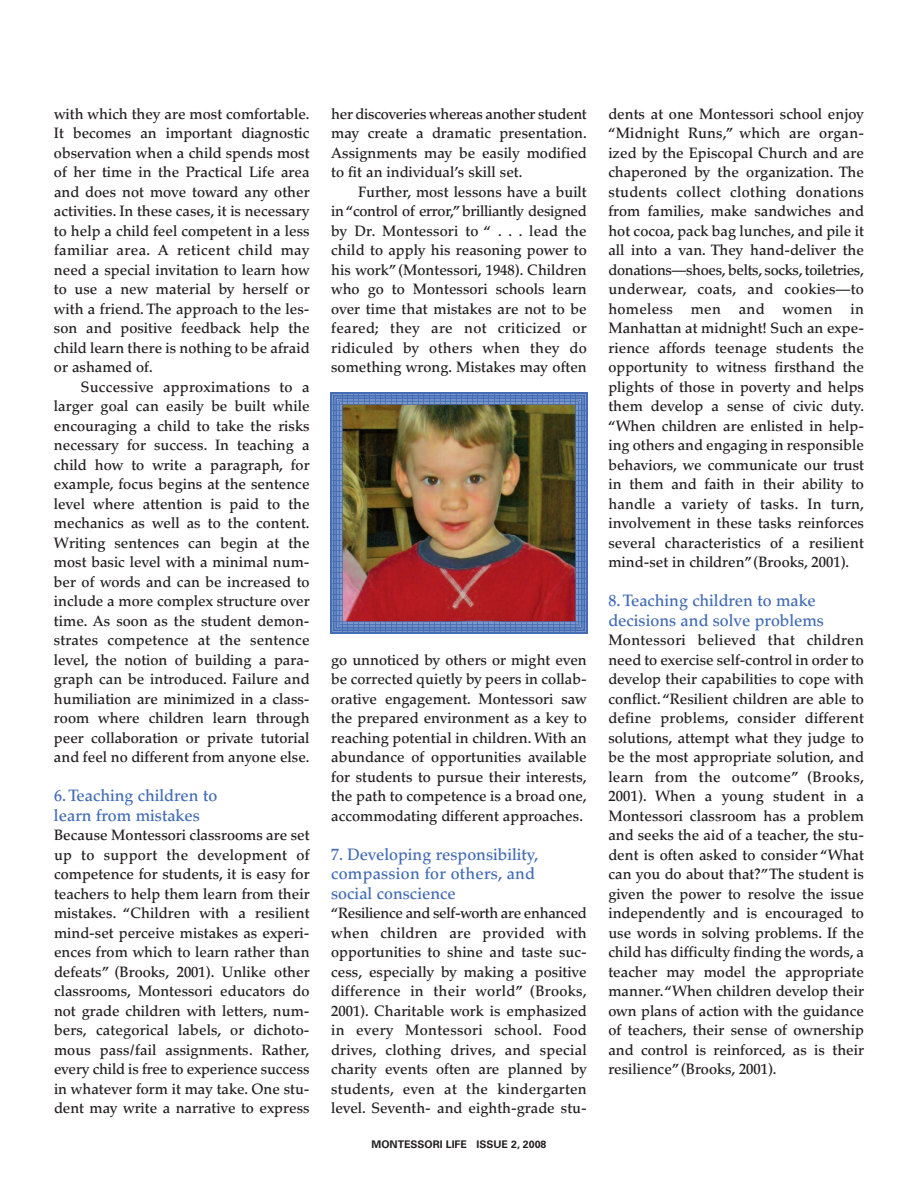
<style>
.page{position:relative;width:918px;height:1188px;background:#fff}
.page>*{position:absolute;margin:0;border:0;box-sizing:border-box;transform-origin:0 0}
.t1{font:500 16.5px/19.5px "Palatino";color:#436cb5}
.t2{font:500 15px/19.5px "Palatino";color:#231f20;text-align:justify}
.t3{font:700 10.5px "Univers";color:#231f20}
</style>
<div class="page">
<img style="left:331px;top:393px;width:256px;height:240px">
<p class="t2" style="left:54px;top:106px;width:257px">with which they are most comfortable.<br>It becomes an important diagnostic observation when a child spends most of her time in the Practical Life area and does not move toward any other activities. In these cases, it is necessary to help a child feel competent in a less familiar area. A reticent child may need a special invitation to learn how to use a new material by herself or with a friend. The approach to the les&shy;son and positive feedback help the child learn there is nothing to be afraid or ashamed of.</p>
<p class="t2" style="left:54px;top:379px;width:257px;text-indent:27px">Successive approximations to a larger goal can easily be built while encouraging a child to take the risks necessary for success. In teaching a child how to write a paragraph, for example, focus begins at the sentence level where attention is paid to the mechanics as well as to the content.<br>Writing sentences can begin at the most basic level with a minimal num&shy;ber of words and can be increased to include a more complex structure over time. As soon as the student demon&shy;strates competence at the sentence level, the notion of building a para&shy;graph can be introduced. Failure and humiliation are minimized in a class&shy;room where children learn through peer collaboration or private tutorial and feel no different from anyone else.</p>
<p class="t1" style="left:54px;top:788px;width:165px">6.Teaching children to learn from mistakes</p>
<p class="t2" style="left:54px;top:827px;width:257px">Because Montessori classrooms are set up to support the development of competence for students, it is easy for teachers to help them learn from their mistakes. “Children with a resilient mind-set perceive mistakes as experi&shy;ences from which to learn rather than defeats” (Brooks, 2001). Unlike other classrooms, Montessori educators do not grade children with letters, num&shy;bers, categorical labels, or dichoto&shy;mous pass/fail assignments. Rather, every child is free to experience success in whatever form it may take. One stu&shy;dent may write a narrative to express</p>
<p class="t2" style="left:331px;top:106px;width:257px">her discoveries whereas another student may create a dramatic presentation.<br>Assignments may be easily modified to fit an individual’s skill set.</p>
<p class="t2" style="left:331px;top:184px;width:257px;text-indent:27px">Further, most lessons have a built in“control of error,”brilliantly designed by Dr. Montessori to “ . . . lead the child to apply his reasoning power to his work” (Montessori, 1948). Children who go to Montessori schools learn over time that mistakes are not to be feared; they are not criticized or ridiculed by others when they do something wrong. Mistakes may often</p>
<p class="t2" style="left:331px;top:652px;width:257px">go unnoticed by others or might even be corrected quietly by peers in collab&shy;orative engagement. Montessori saw the prepared environment as a key to reaching potential in children. With an abundance of opportunities available for students to pursue their interests, the path to competence is a broad one, accommodating different approaches.</p>
<p class="t1" style="left:331px;top:846px;width:209px">7. Developing responsibility, compassion for others, and social conscience</p>
<p class="t2" style="left:331px;top:905px;width:257px">“Resilience and self-worth are enhanced when children are provided with opportunities to shine and taste suc&shy;cess, especially by making a positive difference in their world” (Brooks, 2001). Charitable work is emphasized in every Montessori school. Food drives, clothing drives, and special charity events often are planned by students, even at the kindergarten level. Seventh- and eighth-grade stu-</p>
<p class="t3" style="left:372px;top:1141px;width:176px">MONTESSORI LIFE ISSUE 2, 2008</p>
<p class="t2" style="left:608px;top:106px;width:257px">dents at one Montessori school enjoy “Midnight Runs,” which are organ&shy;ized by the Episcopal Church and are chaperoned by the organization. The students collect clothing donations from families, make sandwiches and hot cocoa, pack bag lunches, and pile it all into a van. They hand-deliver the donations—shoes, belts, socks, toiletries, underwear, coats, and cookies—to homeless men and women in Manhattan at midnight! Such an expe&shy;rience affords teenage students the opportunity to witness firsthand the plights of those in poverty and helps them develop a sense of civic duty. “When children are enlisted in help&shy;ing others and engaging in responsible behaviors, we communicate our trust in them and faith in their ability to handle a variety of tasks. In turn, involvement in these tasks reinforces several characteristics of a resilient mind-set in children”(Brooks, 2001).</p>
<p class="t1" style="left:608px;top:593px;width:217px">8.Teaching children to make decisions and solve problems</p>
<p class="t2" style="left:608px;top:632px;width:257px">Montessori believed that children need to exercise self-control in order to develop their capabilities to cope with conflict. “Resilient children are able to define problems, consider different solutions, attempt what they judge to be the most appropriate solution, and learn from the outcome” (Brooks, 2001). When a young student in a Montessori classroom has a problem and seeks the aid of a teacher, the stu&shy;dent is often asked to consider “What can you do about that?”The student is given the power to resolve the issue independently and is encouraged to use words in solving problems. If the child has difficulty finding the words, a teacher may model the appropriate manner.“When children develop their own plans of action with the guidance of teachers, their sense of ownership and control is reinforced, as is their resilience” (Brooks, 2001).</p>
</div>
